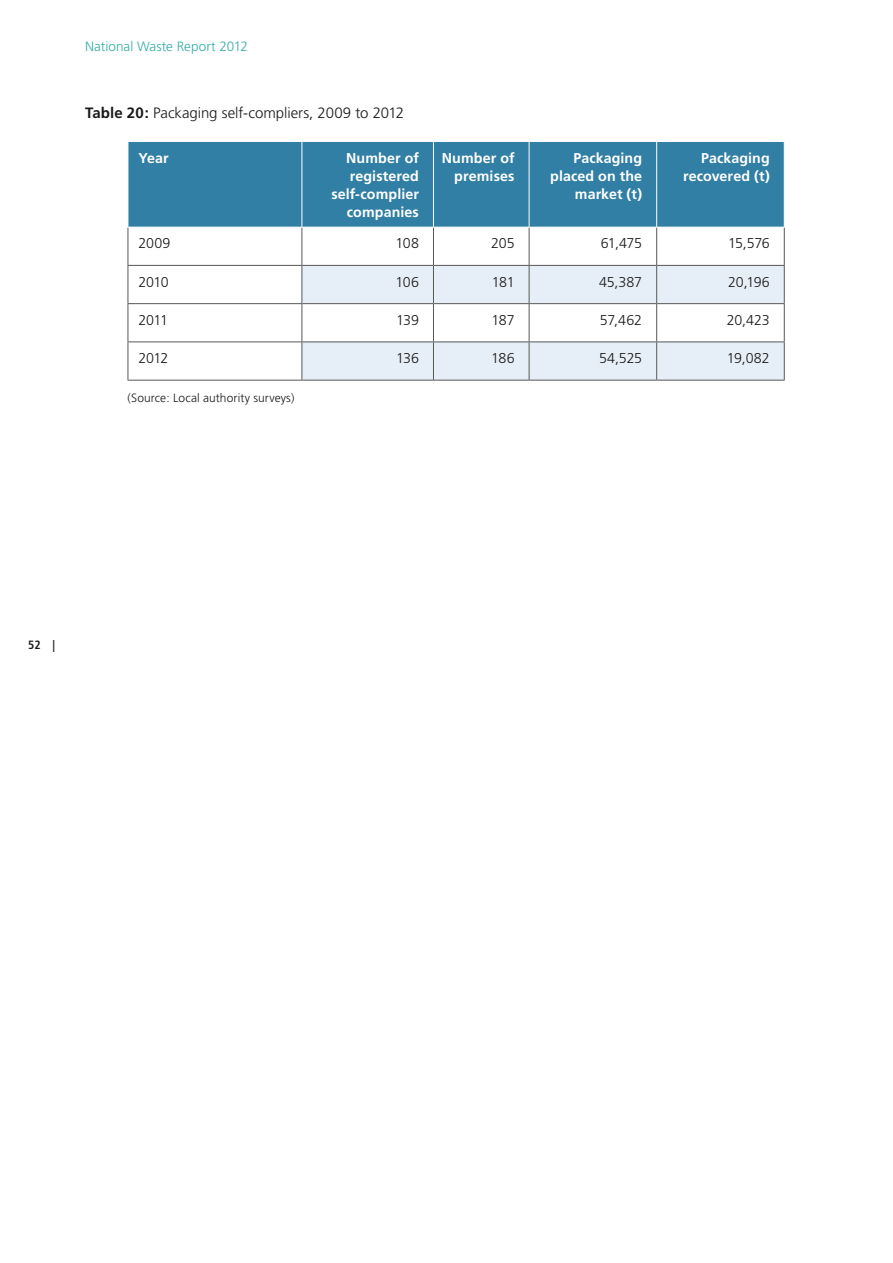
<style>
.page{position:relative;width:893px;height:1263px;background:#fff}
.page>*{position:absolute;margin:0;border:0;box-sizing:border-box;transform-origin:0 0}
.figure_titles{font:300 15px "Frutiger";letter-spacing:-.005em;color:#1b1a1a}
.table_h_right{font:700 14.25px/18px "Frutiger";letter-spacing:.01em;color:#fff;text-align:right}
.table_p_right{font:300 14.25px "Frutiger";letter-spacing:-.015em;color:#1b1a1a}
.table_p{font:300 14.25px "Frutiger";letter-spacing:-.025em;color:#1b1a1a}
.table_h{font:700 14.25px "Frutiger";color:#fff}
.t1{font:300 13.5px "Frutiger";letter-spacing:.005em;color:#34ada5}
.footnoteindent{font:300 12px "Frutiger";letter-spacing:.01em;color:#1b1a1a}
.t2{font:700 condensed 12px "Frutiger";color:#1b1a1a}
.s1{font-weight:700}
</style>
<div class="page">
<div style="left:129px;top:142px;width:655px;height:85px;background:#317fa4"></div>
<svg style="left:303px;top:266px;width:481px;height:114px;fill:#e6eff7"></svg>
<hr style="left:302px;top:142px;width:1px;height:85px;background:#fff">
<hr style="left:433px;top:142px;width:1px;height:85px;background:#fff">
<hr style="left:529px;top:142px;width:1px;height:85px;background:#fff">
<hr style="left:656px;top:142px;width:1px;height:85px;background:#fff">
<hr style="left:128px;top:227px;width:1px;height:38px;background:#585857">
<hr style="left:302px;top:227px;width:1px;height:38px;background:#585857">
<hr style="left:128px;top:265px;width:174px;height:1px;background:#585857">
<hr style="left:128px;top:266px;width:1px;height:37px;background:#585857">
<hr style="left:302px;top:266px;width:1px;height:37px;background:#585857">
<hr style="left:128px;top:303px;width:174px;height:1px;background:#585857">
<hr style="left:128px;top:304px;width:1px;height:37px;background:#585857">
<hr style="left:302px;top:304px;width:1px;height:37px;background:#585857">
<hr style="left:128px;top:341px;width:174px;height:1px;background:#585857">
<hr style="left:128px;top:342px;width:1px;height:38px;background:#585857">
<hr style="left:302px;top:342px;width:1px;height:38px;background:#585857">
<hr style="left:128px;top:380px;width:174px;height:1px;background:#585857">
<hr style="left:433px;top:227px;width:1px;height:38px;background:#585857">
<hr style="left:529px;top:227px;width:1px;height:38px;background:#585857">
<hr style="left:656px;top:227px;width:1px;height:38px;background:#585857">
<hr style="left:784px;top:227px;width:1px;height:38px;background:#585857">
<hr style="left:302px;top:265px;width:131px;height:1px;background:#585857">
<hr style="left:433px;top:265px;width:96px;height:1px;background:#585857">
<hr style="left:433px;top:266px;width:1px;height:37px;background:#585857">
<hr style="left:529px;top:265px;width:128px;height:1px;background:#585857">
<hr style="left:529px;top:266px;width:1px;height:37px;background:#585857">
<hr style="left:657px;top:265px;width:128px;height:1px;background:#585857">
<hr style="left:656px;top:266px;width:1px;height:37px;background:#585857">
<hr style="left:784px;top:266px;width:1px;height:37px;background:#585857">
<hr style="left:302px;top:303px;width:131px;height:1px;background:#585857">
<hr style="left:433px;top:303px;width:96px;height:1px;background:#585857">
<hr style="left:433px;top:304px;width:1px;height:37px;background:#585857">
<hr style="left:529px;top:303px;width:128px;height:1px;background:#585857">
<hr style="left:529px;top:304px;width:1px;height:37px;background:#585857">
<hr style="left:657px;top:303px;width:128px;height:1px;background:#585857">
<hr style="left:656px;top:304px;width:1px;height:37px;background:#585857">
<hr style="left:784px;top:304px;width:1px;height:37px;background:#585857">
<hr style="left:302px;top:341px;width:131px;height:1px;background:#585857">
<hr style="left:433px;top:341px;width:96px;height:1px;background:#585857">
<hr style="left:433px;top:342px;width:1px;height:38px;background:#585857">
<hr style="left:529px;top:341px;width:128px;height:1px;background:#585857">
<hr style="left:529px;top:342px;width:1px;height:38px;background:#585857">
<hr style="left:657px;top:341px;width:128px;height:1px;background:#585857">
<hr style="left:656px;top:342px;width:1px;height:38px;background:#585857">
<hr style="left:784px;top:342px;width:1px;height:38px;background:#585857">
<hr style="left:302px;top:380px;width:131px;height:1px;background:#585857">
<hr style="left:433px;top:380px;width:96px;height:1px;background:#585857">
<hr style="left:529px;top:380px;width:128px;height:1px;background:#585857">
<hr style="left:657px;top:380px;width:128px;height:1px;background:#585857">
<hr style="left:128px;top:227px;width:174px;height:1px;background:#fff">
<hr style="left:302px;top:227px;width:131px;height:1px;background:#fff">
<hr style="left:433px;top:227px;width:96px;height:1px;background:#fff">
<hr style="left:529px;top:227px;width:128px;height:1px;background:#fff">
<hr style="left:657px;top:227px;width:128px;height:1px;background:#fff">
<p class="t1" style="left:85px;top:39px;width:164px">National Waste Report 2012</p>
<p class="figure_titles" style="left:85px;top:104px;width:321px"><span class="s1">Table 20:</span> Packaging self-compliers, 2009 to 2012</p>
<p class="table_h" style="left:138px;top:149px;width:32px">Year</p>
<p class="table_h_right" style="left:331px;top:149px;width:89px">Number of registered self-complier companies</p>
<p class="table_h_right" style="left:442px;top:149px;width:74px">Number of premises</p>
<p class="table_h_right" style="left:550px;top:149px;width:94px">Packaging placed on the market (t)</p>
<p class="table_h_right" style="left:683px;top:149px;width:88px">Packaging recovered (t)</p>
<p class="table_p" style="left:138px;top:235px;width:33px">2009</p>
<p class="table_p_right" style="left:395px;top:235px;width:25px">108</p>
<p class="table_p_right" style="left:491px;top:235px;width:25px">205</p>
<p class="table_p_right" style="left:601px;top:235px;width:43px">61,475</p>
<p class="table_p_right" style="left:728px;top:235px;width:43px">15,576</p>
<p class="table_p" style="left:138px;top:274px;width:32px">2010</p>
<p class="table_p_right" style="left:395px;top:274px;width:25px">106</p>
<p class="table_p_right" style="left:492px;top:274px;width:24px">181</p>
<p class="table_p_right" style="left:599px;top:274px;width:45px">45,387</p>
<p class="table_p_right" style="left:728px;top:274px;width:43px">20,196</p>
<p class="table_p" style="left:138px;top:312px;width:31px">2011</p>
<p class="table_p_right" style="left:396px;top:312px;width:24px">139</p>
<p class="table_p_right" style="left:492px;top:312px;width:24px">187</p>
<p class="table_p_right" style="left:600px;top:312px;width:44px">57,462</p>
<p class="table_p_right" style="left:727px;top:312px;width:45px">20,423</p>
<p class="table_p" style="left:138px;top:350px;width:31px">2012</p>
<p class="table_p_right" style="left:396px;top:350px;width:24px">136</p>
<p class="table_p_right" style="left:491px;top:350px;width:25px">186</p>
<p class="table_p_right" style="left:599px;top:350px;width:45px">54,525</p>
<p class="table_p_right" style="left:727px;top:350px;width:44px">19,082</p>
<p class="footnoteindent" style="left:128px;top:391px;width:168px">(Source: Local authority surveys)</p>
<p class="t2" style="left:28px;top:637px;width:29px">52 |</p>
</div>
